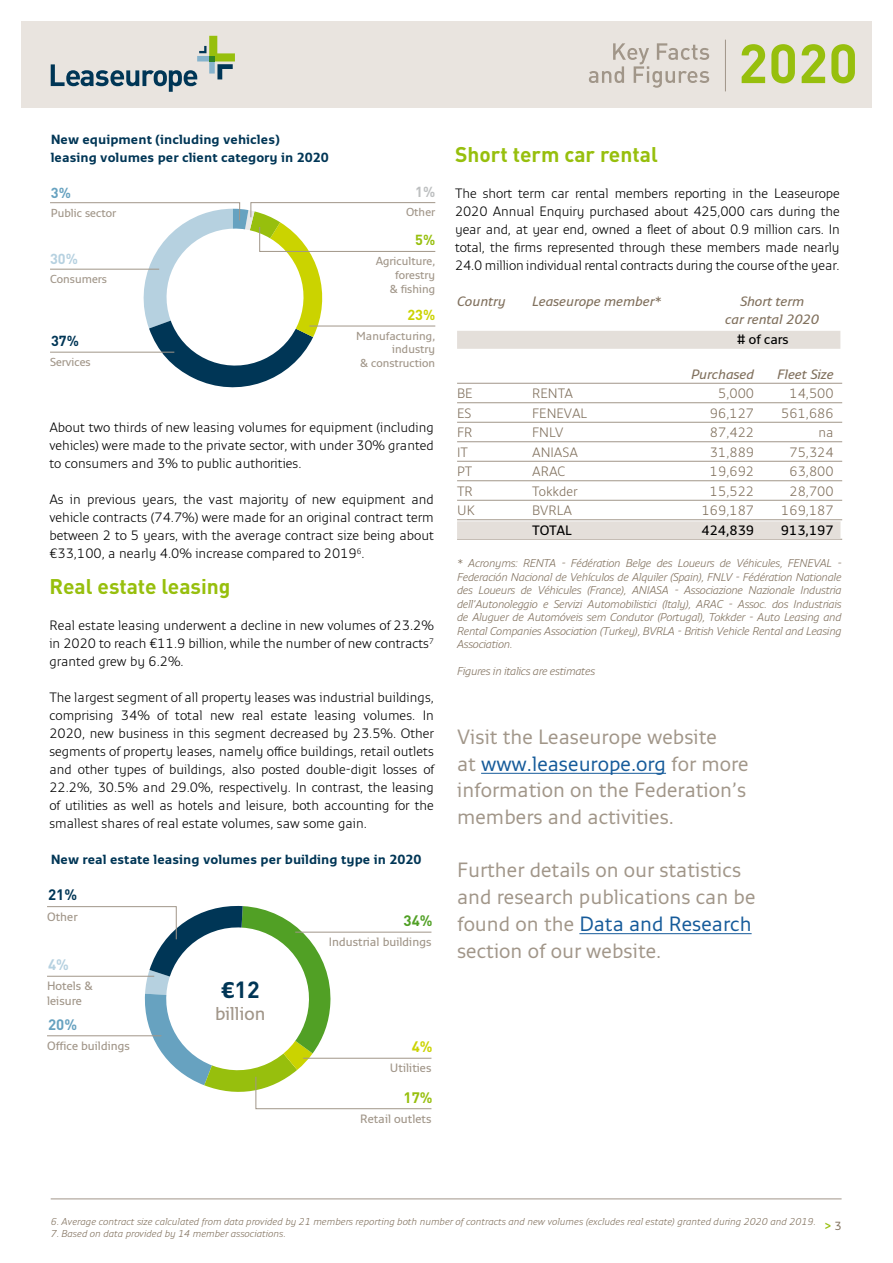
<style>
.page{position:relative;width:893px;height:1263px;background:#fff}
.page>*{position:absolute;margin:0;border:0;box-sizing:border-box;transform-origin:0 0}
.t1{font:700 23.1px "DIN";color:#003656}
.t2{font:21px/26.7px "Monitor";color:#a19689;text-align:justify}
.t3{font:700 21px "DIN";color:#97bf0d}
.t4{font:600 18.45px "Monitor";color:#a19689}
.t5{font:700 15px "DIN";color:#003656}
.t6{font:700 15px "DIN";color:#97bf0d}
.t7{font:700 15px "DIN";color:#51a025}
.t8{font:700 15px "DIN";color:#67a2c0}
.t9{font:700 15px "DIN";color:#cbd300}
.t10{font:700 15px "DIN";color:#b6d1e0}
.t11{font:700 14.4px "DIN";color:#b6d1e0}
.t12{font:700 14.4px "DIN";color:#cbd300}
.t13{font:700 14.4px "DIN";color:#003656}
.t14{font:700 14.4px "DIN";color:#97bf0d}
.t15{font:700 14.4px "DIN";color:#bdbfc0}
.t16{font:700 14.4px "DIN";color:#67a2c0}
.t17{font:300 13.5px/18px "Monitor";color:#000;text-align:justify}
.t18{font:300 13.5px "Monitor";color:#81715e}
.t19{font:700 13.5px "Monitor";color:#003656}
.t20{font:italic 600 13.5px "Monitor";color:#81715e}
.t21{font:600 13.5px "Monitor";color:#000}
.t22{font:600 12px/14.4px "Monitor";color:#a19689}
.t23{font:700 12px "Monitor";color:#97bf0d}
.t24{font:600 11.55px/13.8px "Monitor";color:#a19689;text-align:right}
.t25{font:italic 300 11.25px/13.5px "Monitor";letter-spacing:-.025em;color:#81715e;text-align:justify}
.t26{font:italic 300 9.9px "Monitor";color:#81715e}
.s1{font-family:"Monitor"}
.s2{color:#165b9a}
.s3{font-weight:400;color:#81715e}
</style>
<div class="page">
<svg style="left:50px;top:202px;width:386px;height:186px"></svg>
<hr style="left:50px;top:352px;width:124px;height:1px;background:#a19689">
<svg style="left:47px;top:905px;width:385px;height:204px"></svg>
<hr style="left:295px;top:932px;width:136px;height:1px;background:#a19689">
<hr style="left:303px;top:1058px;width:128px;height:1px;background:#a19689">
<hr style="left:47px;top:976px;width:107px;height:1px;background:#a19689">
<hr style="left:47px;top:1035px;width:114px;height:1px;background:#a19689">
<hr style="left:51px;top:1198px;width:791px;height:1px;background:#a19689">
<div style="left:21px;top:21px;width:851px;height:87px;background:#e9e4df"></div>
<svg style="left:51px;top:36px;width:184px;height:56px"></svg>
<hr style="left:481px;top:773px;width:185px;height:1px;background:#165b9a">
<hr style="left:579px;top:933px;width:173px;height:1px;background:#165b9a">
<div style="left:457px;top:331px;width:383px;height:18px;background:#e4dfda"></div>
<hr style="left:457px;top:383px;width:385px;height:1px;background:#a19689">
<hr style="left:457px;top:402px;width:385px;height:1px;background:#a19689">
<hr style="left:457px;top:422px;width:385px;height:1px;background:#a19689">
<hr style="left:457px;top:441px;width:385px;height:1px;background:#a19689">
<hr style="left:457px;top:461px;width:385px;height:1px;background:#a19689">
<hr style="left:457px;top:480px;width:385px;height:1px;background:#a19689">
<hr style="left:457px;top:500px;width:385px;height:1px;background:#a19689">
<hr style="left:457px;top:519px;width:385px;height:1px;background:#a19689">
<hr style="left:457px;top:539px;width:385px;height:1px;background:#a19689">
<div style="left:457px;top:521px;width:383px;height:18px;background:#e4dfda"></div>
<hr style="left:725px;top:40px;width:1px;height:51px;background:#a19689">
<svg style="left:589px;top:43px;width:120px;height:45px"></svg>
<svg style="left:742px;top:44px;width:113px;height:39px"></svg>
<p class="t19" style="left:51px;top:131px;width:231px">New equipment (including vehicles)</p>
<p class="t19" style="left:51px;top:149px;width:280px">leasing volumes per client category in 2020</p>
<p class="t16" style="left:51px;top:183px;width:22px">3%</p>
<p class="t24" style="left:51px;top:206px;width:67px">Public sector</p>
<p class="t11" style="left:50px;top:249px;width:29px">30%</p>
<p class="t24" style="left:50px;top:271px;width:59px">Consumers</p>
<p class="t13" style="left:51px;top:332px;width:29px">37%</p>
<p class="t24" style="left:50px;top:354px;width:42px">Services</p>
<p class="t15" style="left:415px;top:182px;width:22px">1%</p>
<p class="t24" style="left:406px;top:205px;width:31px">Other</p>
<p class="t14" style="left:415px;top:231px;width:22px">5%</p>
<p class="t24" style="left:376px;top:254px;width:61px">Agriculture, forestry<br>&amp; fishing</p>
<p class="t12" style="left:407px;top:305px;width:29px">23%</p>
<p class="t24" style="left:356px;top:328px;width:81px">Manufacturing, industry<br>&amp; construction</p>
<p class="t17" style="left:49px;top:418px;width:386px">About two thirds of new leasing volumes for equipment (including vehicles) were made to the private sector, with under 30% granted to consumers and 3% to public authorities.</p>
<p class="t17" style="left:49px;top:490px;width:386px">As in previous years, the vast majority of new equipment and vehicle contracts (74.7%) were made for an original contract term between 2 to 5 years, with the average contract size being about €33,100, a nearly 4.0% increase compared to 2019<sup>6</sup>.</p>
<p class="t3" style="left:49px;top:573px;width:183px">Real estate leasing</p>
<p class="t17" style="left:49px;top:616px;width:386px">Real estate leasing underwent a decline in new volumes of 23.2% in 2020 to reach €11.9 billion, while the number of new contracts<sup>7 </sup>granted grew by 6.2%.</p>
<p class="t17" style="left:49px;top:688px;width:386px">The largest segment of all property leases was industrial buildings, comprising 34% of total new real estate leasing volumes. In 2020, new business in this segment decreased by 23.5%. Other segments of property leases, namely office buildings, retail outlets and other types of buildings, also posted double-digit losses of 22.2%, 30.5% and 29.0%, respectively. In contrast, the leasing of utilities as well as hotels and leisure, both accounting for the smallest shares of real estate volumes, saw some gain.</p>
<p class="t19" style="left:51px;top:851px;width:372px">New real estate leasing volumes per building type in 2020</p>
<p class="t5" style="left:48px;top:885px;width:31px">21%</p>
<p class="t22" style="left:47px;top:909px;width:32px">Other</p>
<p class="t10" style="left:48px;top:955px;width:22px">4%</p>
<p class="t22" style="left:47px;top:978px;width:47px">Hotels &amp; leisure</p>
<p class="t8" style="left:48px;top:1014px;width:31px">20%</p>
<p class="t22" style="left:47px;top:1038px;width:84px">Office buildings</p>
<p class="t1" style="left:221px;top:974px;width:40px"><span class="s1">¤</span>12</p>
<p class="t4" style="left:215px;top:1002px;width:52px">billion</p>
<p class="t7" style="left:404px;top:911px;width:31px">34%</p>
<p class="t22" style="left:329px;top:934px;width:104px">Industrial buildings</p>
<p class="t9" style="left:412px;top:1037px;width:22px">4%</p>
<p class="t22" style="left:390px;top:1060px;width:43px">Utilities</p>
<p class="t6" style="left:404px;top:1087px;width:31px">17%</p>
<p class="t22" style="left:360px;top:1111px;width:73px">Retail outlets</p>
<p class="t3" style="left:455px;top:141px;width:204px">Short term car rental</p>
<p class="t17" style="left:455px;top:184px;width:386px">The short term car rental members reporting in the Leaseurope 2020 Annual Enquiry purchased about 425,000 cars during the year and, at year end, owned a fleet of about 0.9 million cars. In total, the firms represented through these members made nearly 24.0 million individual rental contracts during the course of the year.</p>
<p class="t20" style="left:457px;top:293px;width:50px">Country</p>
<p class="t20" style="left:532px;top:293px;width:131px">Leaseurope member*</p>
<p class="t20" style="left:740px;top:293px;width:66px">Short term</p>
<p class="t20" style="left:725px;top:311px;width:95px">car rental 2020</p>
<p class="t21" style="left:737px;top:331px;width:53px"># of cars</p>
<p class="t20" style="left:691px;top:366px;width:64px">Purchased</p>
<p class="t20" style="left:777px;top:366px;width:58px">Fleet Size</p>
<p class="t18" style="left:457px;top:385px;width:17px">BE</p>
<p class="t18" style="left:532px;top:385px;width:42px">RENTA</p>
<p class="t18" style="left:718px;top:385px;width:37px">5,000</p>
<p class="t18" style="left:789px;top:385px;width:46px">14,500</p>
<p class="t18" style="left:457px;top:405px;width:16px">ES</p>
<p class="t18" style="left:532px;top:405px;width:57px">FENEVAL</p>
<p class="t18" style="left:710px;top:405px;width:46px">96,127</p>
<p class="t18" style="left:781px;top:405px;width:54px">561,686</p>
<p class="t18" style="left:457px;top:424px;width:17px">FR</p>
<p class="t18" style="left:532px;top:424px;width:33px">FNLV</p>
<p class="t18" style="left:710px;top:424px;width:46px">87,422</p>
<p class="t18" style="left:818px;top:424px;width:17px">na</p>
<p class="t18" style="left:457px;top:444px;width:12px">IT</p>
<p class="t18" style="left:532px;top:444px;width:47px">ANIASA</p>
<p class="t18" style="left:710px;top:444px;width:46px">31,889</p>
<p class="t18" style="left:789px;top:444px;width:46px">75,324</p>
<p class="t18" style="left:457px;top:463px;width:17px">PT</p>
<p class="t18" style="left:532px;top:463px;width:35px">ARAC</p>
<p class="t18" style="left:710px;top:463px;width:46px">19,692</p>
<p class="t18" style="left:789px;top:463px;width:46px">63,800</p>
<p class="t18" style="left:457px;top:483px;width:17px">TR</p>
<p class="t18" style="left:532px;top:483px;width:47px">Tokkder</p>
<p class="t18" style="left:710px;top:483px;width:46px">15,522</p>
<p class="t18" style="left:789px;top:483px;width:46px">28,700</p>
<p class="t18" style="left:457px;top:502px;width:19px">UK</p>
<p class="t18" style="left:532px;top:502px;width:42px">BVRLA</p>
<p class="t18" style="left:702px;top:502px;width:54px">169,187</p>
<p class="t18" style="left:781px;top:502px;width:54px">169,187</p>
<p class="t21" style="left:532px;top:522px;width:41px">TOTAL</p>
<p class="t21" style="left:701px;top:522px;width:54px">424,839</p>
<p class="t21" style="left:781px;top:522px;width:54px">913,197</p>
<p class="t25" style="left:457px;top:556px;width:386px">* Acronyms: RENTA - Fédération Belge des Loueurs de Véhicules, FENEVAL - Federación Nacional de Vehículos de Alquiler (Spain), FNLV - Fédération Nationale des Loueurs de Véhicules (France), ANIASA - Associazione Nazionale Industria dell’Autonoleggio e Servizi Automobilistici (Italy), ARAC - Assoc. dos Industriais de Aluguer de Automóveis sem Condutor (Portugal), Tokkder - Auto Leasing and Rental Companies Association (Turkey), BVRLA - British Vehicle Rental and Leasing Association.</p>
<p class="t25" style="left:457px;top:664px;width:140px">Figures in italics are estimates</p>
<p class="t2" style="left:457px;top:722px;width:261px">Visit the Leaseurope website</p>
<p class="t2" style="left:457px;top:749px;width:293px">at <span class="s2">www.leaseurope.org</span> for more information on the Federation’s members and activities.</p>
<p class="t2" style="left:457px;top:856px;width:300px;text-align:left">Further details on our statistics and research publications can be found on the <span class="s2">Data and Research </span>section of our website.</p>
<p class="t26" style="left:51px;top:1215px;width:766px">6. Average contract size calculated from data provided by 21 members reporting both number of contracts and new volumes (excludes real estate) granted during 2020 and 2019.</p>
<p class="t26" style="left:51px;top:1227px;width:236px">7. Based on data provided by 14 member associations.</p>
<p class="t23" style="left:824px;top:1219px;width:19px">&gt;<span class="s3">3</span></p>
</div>
